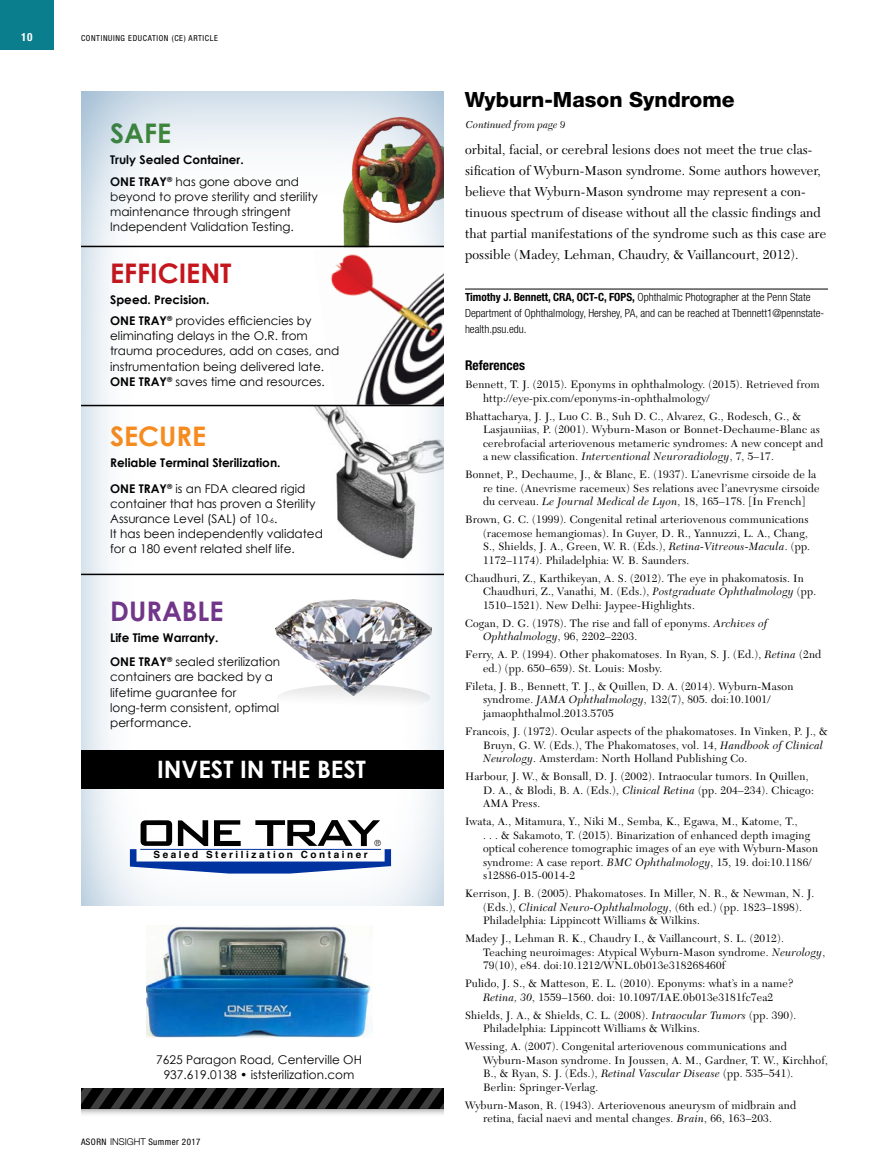
<style>
.page{position:relative;width:891px;height:1175px;background:#fff}
.page>*{position:absolute;margin:0;border:0;box-sizing:border-box;transform-origin:0 0}
.t1{font:700 27px "Century Gothic";color:#c4161c}
.t2{font:700 27px "Century Gothic";color:#713689}
.t3{font:700 27px "Century Gothic";color:#f68b1f}
.t4{font:700 27px "Century Gothic";color:#428932}
.t5{font:700 24px "Century Gothic";color:#fff}
.t6{font:800 21px "Helvetica Neue";color:#000}
.t7{font:13.5px/21px "New Caledonia";letter-spacing:.01em;color:#000}
.t8{font:700 condensed 13.5px "Helvetica Neue";color:#000}
.t9{font:12px/15px "Century Gothic";color:#000}
.t10{font:700 12px/24.9px "Century Gothic";color:#000}
.t11{font:11.25px/13.5px "New Caledonia";letter-spacing:.02em;color:#000}
.t12{font:300 condensed 11.25px/15.8px "Helvetica Neue";color:#000}
.t13{font:700 condensed 11.25px "Helvetica Neue";color:#fff}
.t14{font:italic 10.5px "New Caledonia";color:#000}
.t15{font:700 9.9px "Helvetica";letter-spacing:.255em;color:#000}
.t16{font:condensed 9px "Helvetica Neue";letter-spacing:.05em;color:#000}
.t17{font:condensed 8.25px "Helvetica Neue";letter-spacing:.075em;color:#000}
.t18{font:condensed 8.1px "Helvetica";color:#000}
.s1{font-weight:700}
.s2{font-size:7.05px}
.s3{font-weight:400}
.s4{font-weight:300;font-stretch:normal;font-size:9.45px}
.s5{font-style:italic}
</style>
<div class="page">
<div style="left:0;top:0;width:54px;height:50px;background:#0a7e8c"></div>
<hr style="left:465px;top:289px;width:363px;height:1px;background:#000">
<img style="left:81px;top:92px;width:363px;height:813px">
<img style="left:313px;top:247px;width:131px;height:158px">
<hr style="left:81px;top:405px;width:363px;height:1px;background:#000">
<hr style="left:81px;top:573px;width:363px;height:2px;background:#000">
<div style="left:81px;top:1047px;width:363px;height:69px;background:#000;opacity:.53"></div>
<svg style="left:81px;top:1087px;width:363px;height:21px;background:#252525"></svg>
<div style="left:81px;top:1034px;width:363px;height:53px;background:#fff"></div>
<img style="left:146px;top:925px;width:226px;height:112px">
<svg style="left:130px;top:820px;width:261px;height:53px"></svg>
<hr style="left:140px;top:849px;width:241px;height:1px;background:#0032a0">
<div style="left:81px;top:750px;width:363px;height:38px;background:#000"></div>
<hr style="left:81px;top:246px;width:363px;height:1px;background:#000">
<p class="t13" style="left:21px;top:30px;width:13px">10</p>
<p class="t17" style="left:81px;top:33px;width:138px">CONTINUING EDUCATION (CE) ARTICLE</p>
<h1 class="t4" style="left:110px;top:116px;width:63px">SAFE</h1>
<p class="t10" style="left:110px;top:147px;width:135px">Truly Sealed Container.</p>
<p class="t9" style="left:110px;top:174px;width:209px"><span class="s1">ONE TRAY</span><sup>®</sup> has gone above and beyond to prove sterility and sterility maintenance through stringent Independent Validation Testing.</p>
<h1 class="t1" style="left:110px;top:256px;width:123px">EFFICIENT</h1>
<p class="t10" style="left:110px;top:287px;width:101px">Speed. Precision.</p>
<p class="t9" style="left:110px;top:313px;width:231px"><span class="s1">ONE TRAY</span><sup>®</sup> provides efficiencies by eliminating delays in the O.R. from trauma procedures, add on cases, and instrumentation being delivered late.<br><span class="s1">ONE TRAY</span><sup>®</sup> saves time and resources.</p>
<h1 class="t3" style="left:110px;top:419px;width:98px">SECURE</h1>
<p class="t10" style="left:110px;top:450px;width:172px">Reliable Terminal Sterilization.</p>
<p class="t9" style="left:110px;top:481px;width:214px"><span class="s1">ONE TRAY</span><sup>®</sup> is an FDA cleared rigid container that has proven a Sterility Assurance Level (SAL) of 10<span class="s2">-6</span>.<br>It has been independently validated for a 180 event related shelf life.</p>
<h1 class="t2" style="left:110px;top:593px;width:115px">DURABLE</h1>
<p class="t10" style="left:110px;top:624px;width:172px">Life Time Warranty.<br>ONE TRAY<sup>®</sup> <span class="s3">sealed sterilization</span></p>
<p class="t9" style="left:110px;top:669px;width:170px">containers are backed by a lifetime guarantee for long-term consistent, optimal performance.</p>
<h2 class="t5" style="left:157px;top:754px;width:210px">INVEST IN THE BEST</h2>
<p class="t18" style="left:374px;top:837px;width:8px">®</p>
<p class="t15" style="left:153px;top:847px;width:216px">Sealed Sterilization Container</p>
<p class="t9" style="left:156px;top:1051px;width:207px;text-align:center">7625 Paragon Road, Centerville OH<br>937.619.0138 • iststerilization.com</p>
<p class="t16" style="left:81px;top:1136px;width:121px">ASORN <span class="s4">INSIGHT</span> Summer 2017</p>
<h3 class="t6" style="left:465px;top:87px;width:271px">Wyburn-Mason Syndrome</h3>
<p class="t14" style="left:466px;top:119px;width:101px">Continued from page 9</p>
<p class="t7" style="left:465px;top:140px;width:363px">orbital, facial, or cerebral lesions does not meet the true clas&shy;sification of Wyburn-Mason syndrome. Some authors however, believe that Wyburn-Mason syndrome may represent a con&shy;tinuous spectrum of disease without all the classic findings and that partial manifestations of the syndrome such as this case are possible (Madey, Lehman, Chaudry, &amp; Vaillancourt, 2012).</p>
<p class="t12" style="left:465px;top:289px;width:361px"><span class="s1">Timothy J. Bennett, CRA, OCT-C, FOPS,</span> Ophthalmic Photographer at the Penn State<br>Department of Ophthalmology, Hershey, PA, and can be reached at Tbennett1@pennstate&shy;health.psu.edu.</p>
<p class="t8" style="left:465px;top:356px;width:61px">References</p>
<p class="t11" style="left:483px;top:378px;width:338px;text-indent:-18px">Bennett, T. J. (2015). Eponyms in ophthalmology. (2015). Retrieved from http://eye-pix.com/eponyms-in-ophthalmology/</p>
<p class="t11" style="left:483px;top:409px;width:342px;text-indent:-18px">Bhattacharya, J. J., Luo C. B., Suh D. C., Alvarez, G., Rodesch, G., &amp; Lasjauniias, P. (2001). Wyburn-Mason or Bonnet-Dechaume-Blanc as cerebrofacial arteriovenous metameric syndromes: A new concept and a new classification. <span class="s5">Interventional Neuroradiology</span>, 7, 5–17.</p>
<p class="t11" style="left:483px;top:468px;width:338px;text-indent:-18px">Bonnet, P., Dechaume, J., &amp; Blanc, E. (1937). L’anevrisme cirsoide de la re tine. (Anevrisme racemeux) Ses relations avec l’anevrysme cirsoide du cerveau. <span class="s5">Le Journal Medical de Lyon</span>, 18, 165–178. [In French]</p>
<p class="t11" style="left:483px;top:513px;width:329px;text-indent:-18px">Brown, G. C. (1999). Congenital retinal arteriovenous communications (racemose hemangiomas). In Guyer, D. R., Yannuzzi, L. A., Chang, S., Shields, J. A., Green, W. R. (Eds.), <span class="s5">Retina-Vitreous-Macula</span>. (pp.<br>1172–1174). Philadelphia: W. B. Saunders.</p>
<p class="t11" style="left:483px;top:571px;width:335px;text-indent:-18px">Chaudhuri, Z., Karthikeyan, A. S. (2012). The eye in phakomatosis. In<br>Chaudhuri, Z., Vanathi, M. (Eds.), <span class="s5">Postgraduate Ophthalmology</span> (pp.<br>1510–1521). New Delhi: Jaypee-Highlights.</p>
<p class="t11" style="left:483px;top:616px;width:286px;text-indent:-18px">Cogan, D. G. (1978). The rise and fall of eponyms. <span class="s5">Archives of<br>Ophthalmology</span>, 96, 2202–2203.</p>
<p class="t11" style="left:483px;top:648px;width:340px;text-indent:-18px">Ferry, A. P. (1994). Other phakomatoses. In Ryan, S. J. (Ed.), <span class="s5">Retina</span> (2nd ed.) (pp. 650–659). St. Louis: Mosby.</p>
<p class="t11" style="left:483px;top:679px;width:312px;text-indent:-18px">Fileta, J. B., Bennett, T. J., &amp; Quillen, D. A. (2014). Wyburn-Mason syndrome. <span class="s5">JAMA Ophthalmology</span>, 132(7), 805. doi:10.1001/ jamaophthalmol.2013.5705</p>
<p class="t11" style="left:483px;top:724px;width:346px;text-indent:-18px">Francois, J. (1972). Ocular aspects of the phakomatoses. In Vinken, P. J., &amp;<br>Bruyn, G. W. (Eds.), The Phakomatoses, vol. 14, <span class="s5">Handbook of Clinical<br>Neurology</span>. Amsterdam: North Holland Publishing Co.</p>
<p class="t11" style="left:483px;top:769px;width:332px;text-indent:-18px">Harbour, J. W., &amp; Bonsall, D. J. (2002). Intraocular tumors. In Quillen,<br>D. A., &amp; Blodi, B. A. (Eds.), <span class="s5">Clinical Retina</span> (pp. 204–234). Chicago:<br>AMA Press.</p>
<p class="t11" style="left:483px;top:814px;width:337px;text-indent:-18px">Iwata, A., Mitamura, Y., Niki M., Semba, K., Egawa, M., Katome, T.,<br>. . . &amp; Sakamoto, T. (2015). Binarization of enhanced depth imaging optical coherence tomographic images of an eye with Wyburn-Mason syndrome: A case report. <span class="s5">BMC Ophthalmology</span>, 15, 19. doi:10.1186/ s12886-015-0014-2</p>
<p class="t11" style="left:483px;top:886px;width:333px;text-indent:-18px">Kerrison, J. B. (2005). Phakomatoses. In Miller, N. R., &amp; Newman, N. J. (Eds.), <span class="s5">Clinical Neuro-Ophthalmology</span>, (6th ed.) (pp. 1823–1898).<br>Philadelphia: Lippincott Williams &amp; Wilkins.</p>
<p class="t11" style="left:483px;top:931px;width:344px;text-indent:-18px">Madey J., Lehman R. K., Chaudry I., &amp; Vaillancourt, S. L. (2012).<br>Teaching neuroimages: Atypical Wyburn-Mason syndrome. <span class="s5">Neurology</span>,<br>79(10), e84. doi:10.1212/WNL.0b013e318268460f</p>
<p class="t11" style="left:465px;top:976px;width:330px;text-align:center">Pulido, J. S., &amp; Matteson, E. L. (2010). Eponyms: what’s in a name?<br><span class="s5">Retina, 30</span>, 1559–1560. doi: 10.1097/IAE.0b013e3181fc7ea2</p>
<p class="t11" style="left:483px;top:1008px;width:315px;text-indent:-18px">Shields, J. A., &amp; Shields, C. L. (2008). <span class="s5">Intraocular Tumors</span> (pp. 390).<br>Philadelphia: Lippincott Williams &amp; Wilkins.</p>
<p class="t11" style="left:483px;top:1039px;width:346px;text-indent:-18px">Wessing, A. (2007). Congenital arteriovenous communications and Wyburn-Mason syndrome. In Joussen, A. M., Gardner, T. W., Kirchhof, B., &amp; Ryan, S. J. (Eds.), <span class="s5">Retinal Vascular Disease</span> (pp. 535–541).<br>Berlin: Springer-Verlag.</p>
<p class="t11" style="left:465px;top:1098px;width:333px;text-align:center">Wyburn-Mason, R. (1943). Arteriovenous aneurysm of midbrain and retina, facial naevi and mental changes. <span class="s5">Brain</span>, 66, 163–203.</p>
</div>
